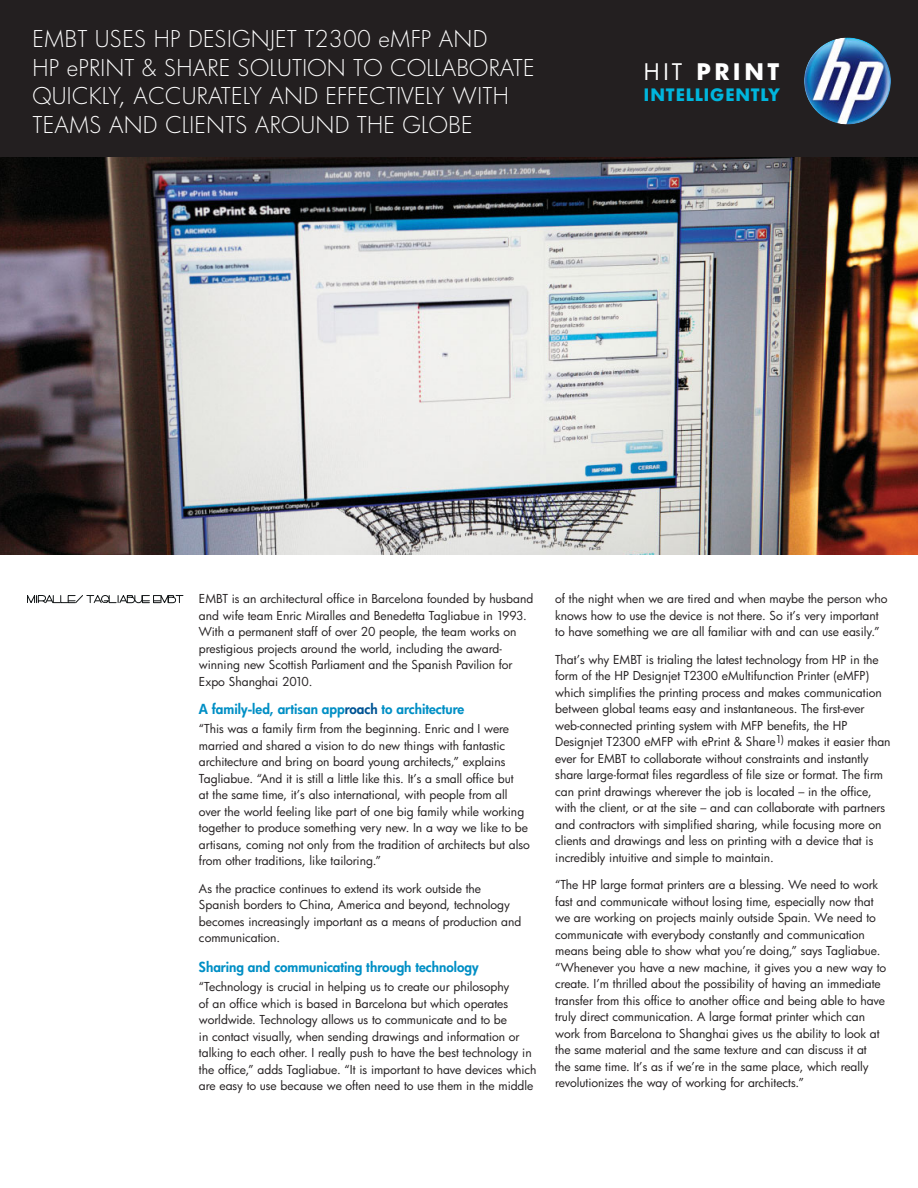
<style>
.page{position:relative;width:918px;height:1188px;background:#fff}
.page>*{position:absolute;margin:0;border:0;box-sizing:border-box;transform-origin:0 0}
.t1{font:300 22.5px "Futura";letter-spacing:.01em;color:#fff}
.t2{font:700 22.2px "Futura Bk";letter-spacing:.165em;color:#fff}
.t3{font:700 16.65px "Futura Bk";letter-spacing:.05em;color:#00b6dd}
.t4{font:800 13.5px "HP Futura";color:#008fc5}
.t5{font:12px/16.5px "Futura Bk";color:#231f20}
.s1{font-weight:400}
.s2{color:#005595}
</style>
<div class="page">
<div style="left:0;top:0;width:918px;height:162px;background:#231f20"></div>
<img style="left:804px;top:38px;width:87px;height:86px;border-radius:50%">
<img style="left:0;top:157px;width:918px;height:397px">
<svg style="left:27px;top:595px;width:156px;height:8px"></svg>
<p class="t1" style="left:32px;top:29px;width:457px">EMBT USES HP DESIGNJET T2300 eMFP AND</p>
<p class="t1" style="left:32px;top:57px;width:504px">HP ePRINT &amp; SHARE SOLUTION TO COLLABORATE</p>
<p class="t2" style="left:644px;top:57px;width:137px"><span class="s1">HIT</span> PRINT</p>
<p class="t1" style="left:32px;top:86px;width:478px">QUICKLY, ACCURATELY AND EFFECTIVELY WITH</p>
<p class="t3" style="left:644px;top:84px;width:138px">INTELLIGENTLY</p>
<p class="t1" style="left:32px;top:114px;width:442px">TEAMS AND CLIENTS AROUND THE GLOBE</p>
<p class="t5" style="left:199px;top:592px;width:336px">EMBT is an architectural office in Barcelona founded by husband and wife team Enric Miralles and Benedetta Tagliabue in 1993.<br>With a permanent staff of over 20 people, the team works on prestigious projects around the world, including the award&shy;winning new Scottish Parliament and the Spanish Pavilion for Expo Shanghai 2010.</p>
<p class="t4" style="left:199px;top:703px;width:267px">A family-led, artisan app<span class="s2">roach</span> to architecture</p>
<p class="t5" style="left:199px;top:722px;width:332px">“This was a family firm from the beginning. Enric and I were married and shared a vision to do new things with fantastic architecture and bring on board young architects,” explains Tagliabue. “And it is still a little like this. It’s a small office but<br>at the same time, it’s also international, with people from all over the world feeling like part of one big family while working together to produce something very new. In a way we like to be artisans, coming not only from the tradition of architects but also from other traditions, like tailoring.”</p>
<p class="t5" style="left:199px;top:881px;width:324px">As the practice continues to extend its work outside the Spanish borders to China, America and beyond, technology becomes increasingly important as a means of production and communication.</p>
<p class="t4" style="left:199px;top:961px;width:281px">Sharing and communicating through technology</p>
<p class="t5" style="left:199px;top:979px;width:339px">“Technology is crucial in helping us to create our philosophy<br>of an office which is based in Barcelona but which operates worldwide. Technology allows us to communicate and to be<br>in contact visually, when sending drawings and information or talking to each other. I really push to have the best technology in the office,” adds Tagliabue. “It is important to have devices which are easy to use because we often need to use them in the middle</p>
<p class="t5" style="left:555px;top:592px;width:334px">of the night when we are tired and when maybe the person who knows how to use the device is not there. So it’s very important to have something we are all familiar with and can use easily.”</p>
<p class="t5" style="left:555px;top:652px;width:337px">That’s why EMBT is trialing the latest technology from HP in the form of the HP Designjet T2300 eMultifunction Printer (eMFP) which simplifies the printing process and makes communication between global teams easy and instantaneous. The first-ever web-connected printing system with MFP benefits, the HP Designjet T2300 eMFP with ePrint &amp; Share<sup>1)</sup> makes it easier than ever for EMBT to collaborate without constraints and instantly share large-format files regardless of file size or format. The firm can print drawings wherever the job is located – in the office, with the client, or at the site – and can collaborate with partners and contractors with simplified sharing, while focusing more on clients and drawings and less on printing with a device that is incredibly intuitive and simple to maintain.</p>
<p class="t5" style="left:555px;top:877px;width:333px">“The HP large format printers are a blessing. We need to work fast and communicate without losing time, especially now that we are working on projects mainly outside Spain. We need to communicate with everybody constantly and communication means being able to show what you’re doing,” says Tagliabue. “Whenever you have a new machine, it gives you a new way to create. I’m thrilled about the possibility of having an immediate transfer from this office to another office and being able to have truly direct communication. A large format printer which can work from Barcelona to Shanghai gives us the ability to look at the same material and the same texture and can discuss it at<br>the same time. It’s as if we’re in the same place, which really revolutionizes the way of working for architects.”</p>
</div>
